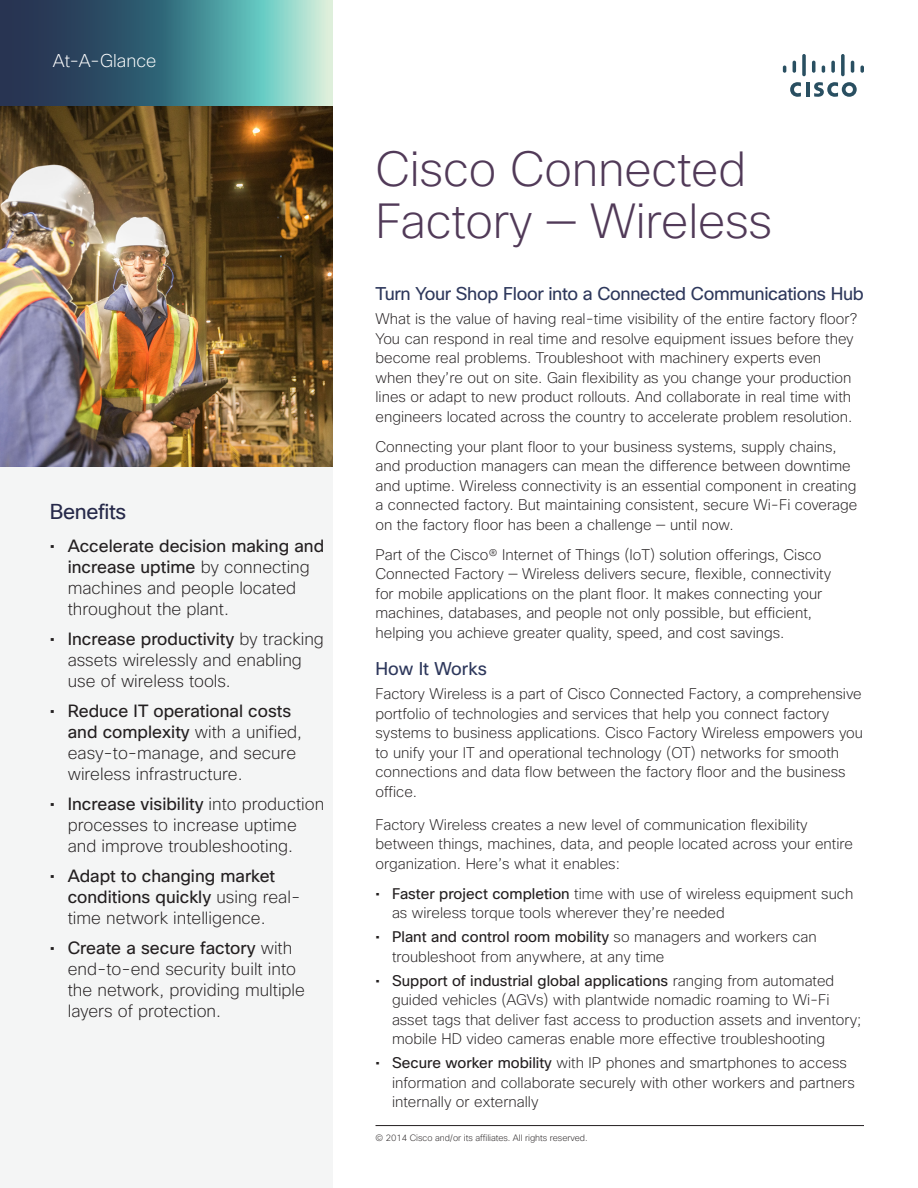
<style>
.page{position:relative;width:918px;height:1188px;background:#fff}
.page>*{position:absolute;margin:0;border:0;box-sizing:border-box;transform-origin:0 0}
.Head_4{font:200 48px/52.5px "Cisco Sans";letter-spacing:-.005em;color:#513a58}
.side_bar_head{font:21px "Cisco Sans";letter-spacing:-.015em;color:#26294a}
.Subhead_1{font:18px "Cisco Sans";letter-spacing:-.02em;color:#2e385c}
.Diagram_title{font:200 18px "Cisco Sans";color:#fff}
.Subhead_1-2{font:18px "Cisco Sans";color:#2e385c}
.t1{font:200 17.25px/21px "Cisco Sans";color:#231f20}
.t2{font:17.25px/21px "Cisco Sans";color:#231f20}
.Body_1{font:200 15px/19.5px "Cisco Sans";color:#231f20}
.t3{font:200 9px "Cisco Sans";letter-spacing:-.005em;color:#231f20}
.s1{font-weight:400}
.s2{font-weight:200}
</style>
<div class="page">
<div style="left:0;top:106px;width:333px;height:1082px;background:#f4f5f5"></div>
<svg style="left:0;top:0;width:333px;height:106px;background:#4e7f8a"></svg>
<hr style="left:806px;top:82px;width:3px;height:15px;background:#294f61">
<svg style="left:790px;top:82px;width:11px;height:15px"></svg>
<svg style="left:814px;top:82px;width:43px;height:15px"></svg>
<svg style="left:783px;top:66px;width:3px;height:7px"></svg>
<svg style="left:793px;top:61px;width:3px;height:12px"></svg>
<svg style="left:802px;top:54px;width:4px;height:22px"></svg>
<svg style="left:812px;top:61px;width:3px;height:12px"></svg>
<svg style="left:822px;top:66px;width:3px;height:7px"></svg>
<svg style="left:831px;top:61px;width:4px;height:12px"></svg>
<svg style="left:841px;top:54px;width:4px;height:22px"></svg>
<svg style="left:851px;top:61px;width:3px;height:12px"></svg>
<svg style="left:860px;top:66px;width:4px;height:7px"></svg>
<img style="left:0;top:106px;width:333px;height:360px">
<hr style="left:376px;top:1125px;width:488px;height:1px;background:#231f20">
<p class="Diagram_title" style="left:53px;top:50px;width:105px">At-A-Glance</p>
<p class="side_bar_head" style="left:50px;top:498px;width:78px">Benefits</p>
<p class="t1" style="left:68px;top:535px;width:258px;text-indent:-18px"><span class="s1">• Accelerate decision making and increase uptime</span> by connecting machines and people located throughout the plant.</p>
<p class="t1" style="left:68px;top:628px;width:258px;text-indent:-18px"><span class="s1">• Increase productivity</span> by tracking assets wirelessly and enabling use of wireless tools.</p>
<p class="t1" style="left:68px;top:700px;width:236px;text-indent:-18px"><span class="s1">• Reduce IT operational costs and complexity</span> with a unified, easy-to-manage, and secure wireless infrastructure.</p>
<p class="t1" style="left:68px;top:793px;width:258px;text-indent:-18px"><span class="s1">• Increase visibility</span> into production processes to increase uptime and improve troubleshooting.</p>
<p class="t2" style="left:68px;top:865px;width:234px;text-indent:-18px">• Adapt to changing market conditions quickly <span class="s2">using real&shy;time network intelligence.</span></p>
<p class="t1" style="left:68px;top:937px;width:239px;text-indent:-18px"><span class="s1">• Create a secure factory</span> with end-to-end security built into the network, providing multiple layers of protection.</p>
<p class="Head_4" style="left:376px;top:142px;width:398px">Cisco Connected<br>Factory — Wireless</p>
<p class="Subhead_1" style="left:376px;top:283px;width:490px">Turn Your Shop Floor into a Connected Communications Hub</p>
<p class="Body_1" style="left:376px;top:309px;width:483px">What is the value of having real-time visibility of the entire factory floor?<br>You can respond in real time and resolve equipment issues before they become real problems. Troubleshoot with machinery experts even when they’re out on site. Gain flexibility as you change your production lines or adapt to new product rollouts. And collaborate in real time with engineers located across the country to accelerate problem resolution.</p>
<p class="Body_1" style="left:376px;top:437px;width:483px">Connecting your plant floor to your business systems, supply chains, and production managers can mean the difference between downtime and uptime. Wireless connectivity is an essential component in creating a connected factory. But maintaining consistent, secure Wi-Fi coverage on the factory floor has been a challenge — until now.</p>
<p class="Body_1" style="left:376px;top:545px;width:457px">Part of the Cisco® Internet of Things (IoT) solution offerings, Cisco Connected Factory — Wireless delivers secure, flexible, connectivity for mobile applications on the plant floor. It makes connecting your machines, databases, and people not only possible, but efficient, helping you achieve greater quality, speed, and cost savings.</p>
<p class="Subhead_1-2" style="left:376px;top:658px;width:113px">How It Works</p>
<p class="Body_1" style="left:376px;top:684px;width:489px">Factory Wireless is a part of Cisco Connected Factory, a comprehensive portfolio of technologies and services that help you connect factory systems to business applications. Cisco Factory Wireless empowers you to unify your IT and operational technology (OT) networks for smooth connections and data flow between the factory floor and the business office.</p>
<p class="Body_1" style="left:376px;top:815px;width:479px">Factory Wireless creates a new level of communication flexibility between things, machines, data, and people located across your entire organization. Here’s what it enables:</p>
<p class="Body_1" style="left:392px;top:884px;width:463px;text-indent:-16px"><span class="s1">• Faster project completion</span> time with use of wireless equipment such as wireless torque tools wherever they’re needed</p>
<p class="Body_1" style="left:392px;top:927px;width:426px;text-indent:-16px"><span class="s1">• Plant and control room mobility</span> so managers and workers can troubleshoot from anywhere, at any time</p>
<p class="Body_1" style="left:392px;top:971px;width:471px;text-indent:-16px"><span class="s1">• Support of industrial global applications</span> ranging from automated guided vehicles (AGVs) with plantwide nomadic roaming to Wi-Fi asset tags that deliver fast access to production assets and inventory; mobile HD video cameras enable more effective troubleshooting</p>
<p class="Body_1" style="left:392px;top:1053px;width:464px;text-indent:-16px"><span class="s1">• Secure worker mobility</span> with IP phones and smartphones to access information and collaborate securely with other workers and partners internally or externally</p>
<p class="t3" style="left:376px;top:1132px;width:214px">© 2014 Cisco and/or its affiliates. All rights reserved.</p>
</div>
